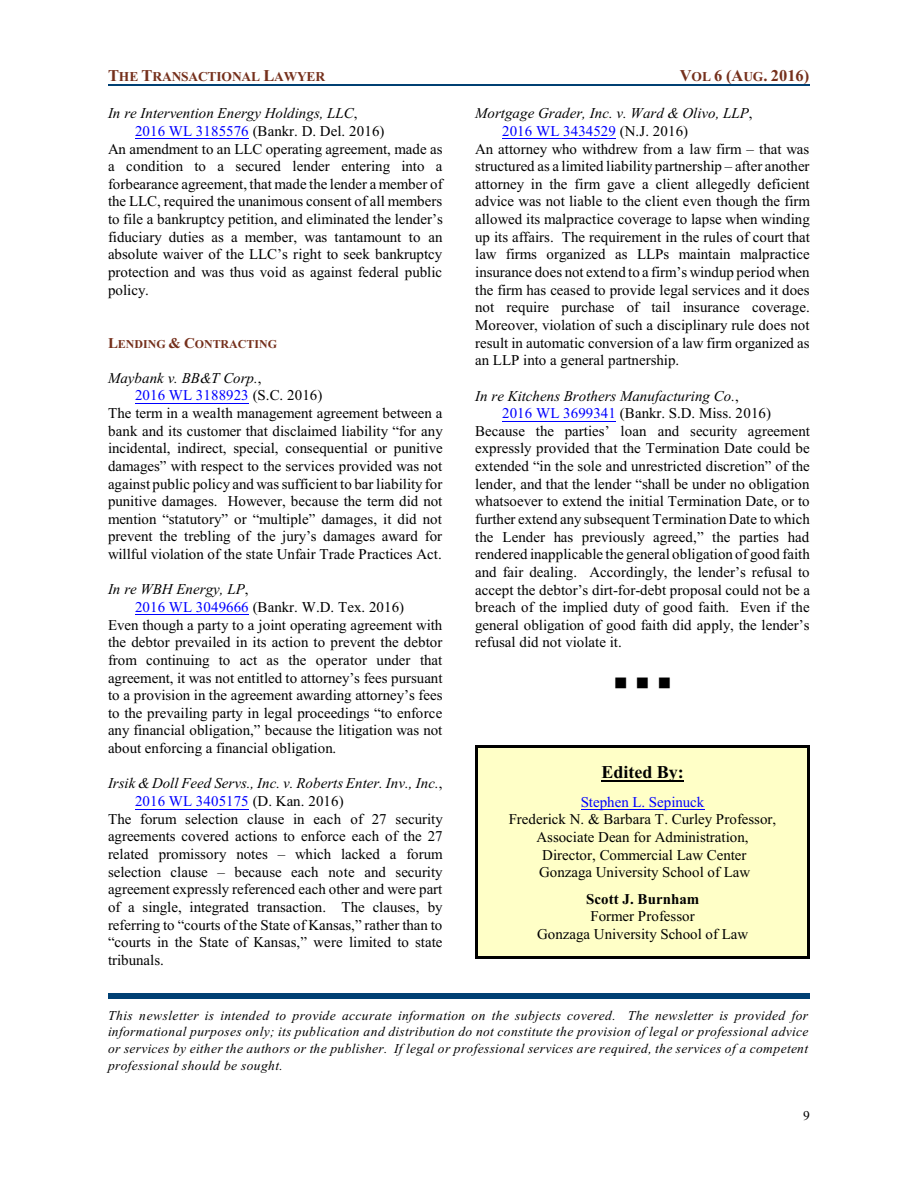
<style>
.page{position:relative;width:918px;height:1188px;background:#fff}
.page>*{position:absolute;margin:0;border:0;box-sizing:border-box;transform-origin:0 0}
.t1{font:700 18px "Times New Roman";color:#000}
.t2{font:700 16.5px "Times New Roman";color:#75301c}
.t3{font:15px/17.7px "Times New Roman";color:#000;text-align:center}
.t4{font:italic 15px "Times New Roman";color:#000}
.t5{font:15px "Times New Roman";letter-spacing:.005em;color:#00f}
.t6{font:700 15px "Times New Roman";color:#000}
.t7{font:italic 13.5px/16.8px "Times New Roman";letter-spacing:.025em;color:#000;text-align:justify}
.t8{font:700 13.5px "Times New Roman";letter-spacing:-.015em;color:#75301c}
.t9{font:13.5px "Times New Roman";color:#000}
.t10{font:700 12px "Times New Roman";color:#75301c}
.s1{font-size:16.5px}
.s2{font-size:13.5px}
.s3{font-style:normal}
.s4{color:#00f}
.s5{font-size:15px}
.s6{color:#000}
</style>
<div class="page">
<hr style="left:108px;top:84px;width:702px;height:2px;background:#004073">
<div style="left:475px;top:745px;width:335px;height:213px;background:#ffffc7"></div>
<hr style="left:475px;top:745px;width:3px;height:213px;background:#000">
<hr style="left:807px;top:745px;width:3px;height:213px;background:#000">
<hr style="left:475px;top:745px;width:335px;height:2px;background:#000">
<hr style="left:475px;top:956px;width:335px;height:2px;background:#000">
<hr style="left:135px;top:138px;width:114px;height:1px;background:#00f">
<hr style="left:135px;top:403px;width:114px;height:1px;background:#00f">
<hr style="left:135px;top:615px;width:114px;height:1px;background:#00f">
<hr style="left:135px;top:809px;width:114px;height:1px;background:#00f">
<hr style="left:502px;top:138px;width:114px;height:1px;background:#00f">
<hr style="left:502px;top:421px;width:114px;height:1px;background:#00f">
<hr style="left:601px;top:781px;width:83px;height:1px;background:#000">
<hr style="left:581px;top:809px;width:124px;height:1px;background:#00f">
<div style="left:108px;top:994px;width:702px;height:5px;background:#004073"></div>
<p class="t8" style="left:108px;top:72px;width:219px"><span class="s1">T</span>HE <span class="s1">T</span>RANSACTIONAL <span class="s1">L</span>AWYER</p>
<p class="t2" style="left:680px;top:69px;width:131px">V<span class="s2">OL</span> 6 (A<span class="s2">UG</span>. 2016)</p>
<p class="t4" style="left:108px;top:108px;width:251px">In re Intervention Energy Holdings, LLC<span class="s3">,</span></p>
<p class="t3" style="left:135px;top:123px;width:251px"><span class="s4">2016 WL 3185576</span> (Bankr. D. Del. 2016)</p>
<p class="t3" style="left:108px;top:141px;width:336px">An amendment to an LLC operating agreement, made as</p>
<p class="t3" style="left:108px;top:159px;width:336px">a condition to a secured lender entering into a</p>
<p class="t3" style="left:108px;top:176px;width:336px">forbearance agreement, that made the lender a member of</p>
<p class="t3" style="left:108px;top:194px;width:336px">the LLC, required the unanimous consent of all members</p>
<p class="t3" style="left:108px;top:212px;width:336px">to file a bankruptcy petition, and eliminated the lender’s</p>
<p class="t3" style="left:108px;top:229px;width:336px">fiduciary duties as a member, was tantamount to an</p>
<p class="t3" style="left:108px;top:247px;width:336px">absolute waiver of the LLC’s right to seek bankruptcy</p>
<p class="t3" style="left:108px;top:265px;width:336px">protection and was thus void as against federal public</p>
<p class="t3" style="left:108px;top:282px;width:42px">policy.</p>
<p class="t10" style="left:108px;top:340px;width:171px"><span class="s5">L</span>ENDING <span class="s5">&amp; C</span>ONTRACTING</p>
<p class="t4" style="left:108px;top:372px;width:155px">Maybank v. BB&amp;T Corp.<span class="s3">,</span></p>
<p class="t5" style="left:135px;top:390px;width:189px">2016 WL 3188923 <span class="s6">(S.C. 2016)</span></p>
<p class="t3" style="left:108px;top:406px;width:336px">The term in a wealth management agreement between a</p>
<p class="t3" style="left:108px;top:423px;width:336px">bank and its customer that disclaimed liability “for any</p>
<p class="t3" style="left:108px;top:441px;width:336px">incidental, indirect, special, consequential or punitive</p>
<p class="t3" style="left:108px;top:458px;width:336px">damages” with respect to the services provided was not</p>
<p class="t3" style="left:108px;top:476px;width:336px">against public policy and was sufficient to bar liability for</p>
<p class="t3" style="left:108px;top:494px;width:336px">punitive damages. However, because the term did not</p>
<p class="t3" style="left:108px;top:511px;width:335px">mention “statutory” or “multiple” damages, it did not</p>
<p class="t3" style="left:108px;top:529px;width:336px">prevent the trebling of the jury’s damages award for</p>
<p class="t3" style="left:108px;top:547px;width:335px">willful violation of the state Unfair Trade Practices Act.</p>
<p class="t4" style="left:108px;top:584px;width:142px">In re WBH Energy, LP<span class="s3">,</span></p>
<p class="t3" style="left:135px;top:600px;width:271px"><span class="s4">2016 WL 3049666</span> (Bankr. W.D. Tex. 2016)</p>
<p class="t3" style="left:108px;top:617px;width:336px">Even though a party to a joint operating agreement with</p>
<p class="t3" style="left:108px;top:635px;width:336px">the debtor prevailed in its action to prevent the debtor</p>
<p class="t3" style="left:108px;top:652px;width:336px">from continuing to act as the operator under that</p>
<p class="t3" style="left:108px;top:670px;width:336px">agreement, it was not entitled to attorney’s fees pursuant</p>
<p class="t3" style="left:108px;top:688px;width:336px">to a provision in the agreement awarding attorney’s fees</p>
<p class="t3" style="left:108px;top:705px;width:336px">to the prevailing party in legal proceedings “to enforce</p>
<p class="t3" style="left:108px;top:723px;width:336px">any financial obligation,” because the litigation was not</p>
<p class="t3" style="left:108px;top:741px;width:230px">about enforcing a financial obligation.</p>
<p class="t4" style="left:108px;top:778px;width:336px">Irsik &amp;Doll Feed Servs., Inc. v. Roberts Enter. Inv., Inc.<span class="s3">,</span></p>
<p class="t5" style="left:135px;top:796px;width:210px">2016 WL 3405175 <span class="s6">(D. Kan. 2016)</span></p>
<p class="t3" style="left:108px;top:811px;width:336px">The forum selection clause in each of 27 security</p>
<p class="t3" style="left:108px;top:829px;width:336px">agreements covered actions to enforce each of the 27</p>
<p class="t3" style="left:108px;top:847px;width:336px">related promissory notes – which lacked a forum</p>
<p class="t3" style="left:108px;top:864px;width:336px">selection clause – because each note and security</p>
<p class="t3" style="left:108px;top:882px;width:336px">agreement expressly referenced each other and were part</p>
<p class="t3" style="left:108px;top:899px;width:336px">of a single, integrated transaction. The clauses, by</p>
<p class="t3" style="left:108px;top:917px;width:336px">referring to “courts of the State of Kansas,” rather than to</p>
<p class="t3" style="left:108px;top:935px;width:336px">“courts in the State of Kansas,” were limited to state</p>
<p class="t3" style="left:108px;top:952px;width:57px">tribunals.</p>
<p class="t4" style="left:475px;top:108px;width:279px">Mortgage Grader, Inc. v. Ward &amp; Olivo, LLP<span class="s3">,</span></p>
<p class="t5" style="left:502px;top:126px;width:188px">2016 WL 3434529 <span class="s6">(N.J. 2016)</span></p>
<p class="t3" style="left:475px;top:141px;width:336px">An attorney who withdrew from a law firm – that was</p>
<p class="t3" style="left:475px;top:159px;width:336px">structured as a limited liability partnership – after another</p>
<p class="t3" style="left:475px;top:176px;width:336px">attorney in the firm gave a client allegedly deficient</p>
<p class="t3" style="left:475px;top:194px;width:337px">advice was not liable to the client even though the firm</p>
<p class="t3" style="left:475px;top:212px;width:336px">allowed its malpractice coverage to lapse when winding</p>
<p class="t3" style="left:475px;top:229px;width:336px">up its affairs. The requirement in the rules of court that</p>
<p class="t3" style="left:475px;top:247px;width:336px">law firms organized as LLPs maintain malpractice</p>
<p class="t3" style="left:475px;top:265px;width:336px">insurance does not extend to a firm’s windup period when</p>
<p class="t3" style="left:475px;top:282px;width:336px">the firm has ceased to provide legal services and it does</p>
<p class="t3" style="left:475px;top:300px;width:336px">not require purchase of tail insurance coverage.</p>
<p class="t3" style="left:475px;top:318px;width:336px">Moreover, violation of such a disciplinary rule does not</p>
<p class="t3" style="left:475px;top:335px;width:336px">result in automatic conversion of a law firm organized as</p>
<p class="t3" style="left:475px;top:353px;width:206px">an LLP into a general partnership.</p>
<p class="t4" style="left:475px;top:390px;width:265px">In re Kitchens Brothers Manufacturing Co.<span class="s3">,</span></p>
<p class="t3" style="left:502px;top:406px;width:270px"><span class="s4">2016 WL 3699341</span> (Bankr. S.D. Miss. 2016)</p>
<p class="t3" style="left:475px;top:423px;width:336px">Because the parties’ loan and security agreement</p>
<p class="t3" style="left:475px;top:441px;width:336px">expressly provided that the Termination Date could be</p>
<p class="t3" style="left:475px;top:459px;width:336px">extended “in the sole and unrestricted discretion” of the</p>
<p class="t3" style="left:475px;top:476px;width:336px">lender, and that the lender “shall be under no obligation</p>
<p class="t3" style="left:475px;top:494px;width:336px">whatsoever to extend the initial Termination Date, or to</p>
<p class="t3" style="left:475px;top:512px;width:336px">further extend any subsequent Termination Date to which</p>
<p class="t3" style="left:475px;top:529px;width:335px">the Lender has previously agreed,” the parties had</p>
<p class="t3" style="left:475px;top:547px;width:336px">rendered inapplicable the general obligation of good faith</p>
<p class="t3" style="left:475px;top:564px;width:336px">and fair dealing. Accordingly, the lender’s refusal to</p>
<p class="t3" style="left:475px;top:582px;width:336px">accept the debtor’s dirt-for-debt proposal could not be a</p>
<p class="t3" style="left:475px;top:600px;width:336px">breach of the implied duty of good faith. Even if the</p>
<p class="t3" style="left:475px;top:617px;width:336px">general obligation of good faith did apply, the lender’s</p>
<p class="t3" style="left:475px;top:635px;width:148px">refusal did not violate it.</p>
<p class="t1" style="left:601px;top:766px;width:84px">Edited By:</p>
<p class="t5" style="left:581px;top:796px;width:125px">Stephen L. Sepinuck</p>
<p class="t3" style="left:509px;top:812px;width:269px">Frederick N. &amp; Barbara T. Curley Professor, Associate Dean for Administration, Director, Commercial Law Center<br>Gonzaga University School of Law</p>
<p class="t6" style="left:586px;top:894px;width:115px">Scott J. Burnham</p>
<p class="t3" style="left:537px;top:909px;width:213px">Former Professor<br>Gonzaga University School of Law</p>
<p class="t7" style="left:108px;top:1008px;width:702px">This newsletter is intended to provide accurate information on the subjects covered. The newsletter is provided for informational purposes only; its publication and distribution do not constitute the provision of legal or professional advice or services by either the authors or the publisher. If legal or professional services are required, the services of a competent professional should be sought.</p>
<p class="t9" style="left:803px;top:1111px;width:8px">9</p>
</div>
